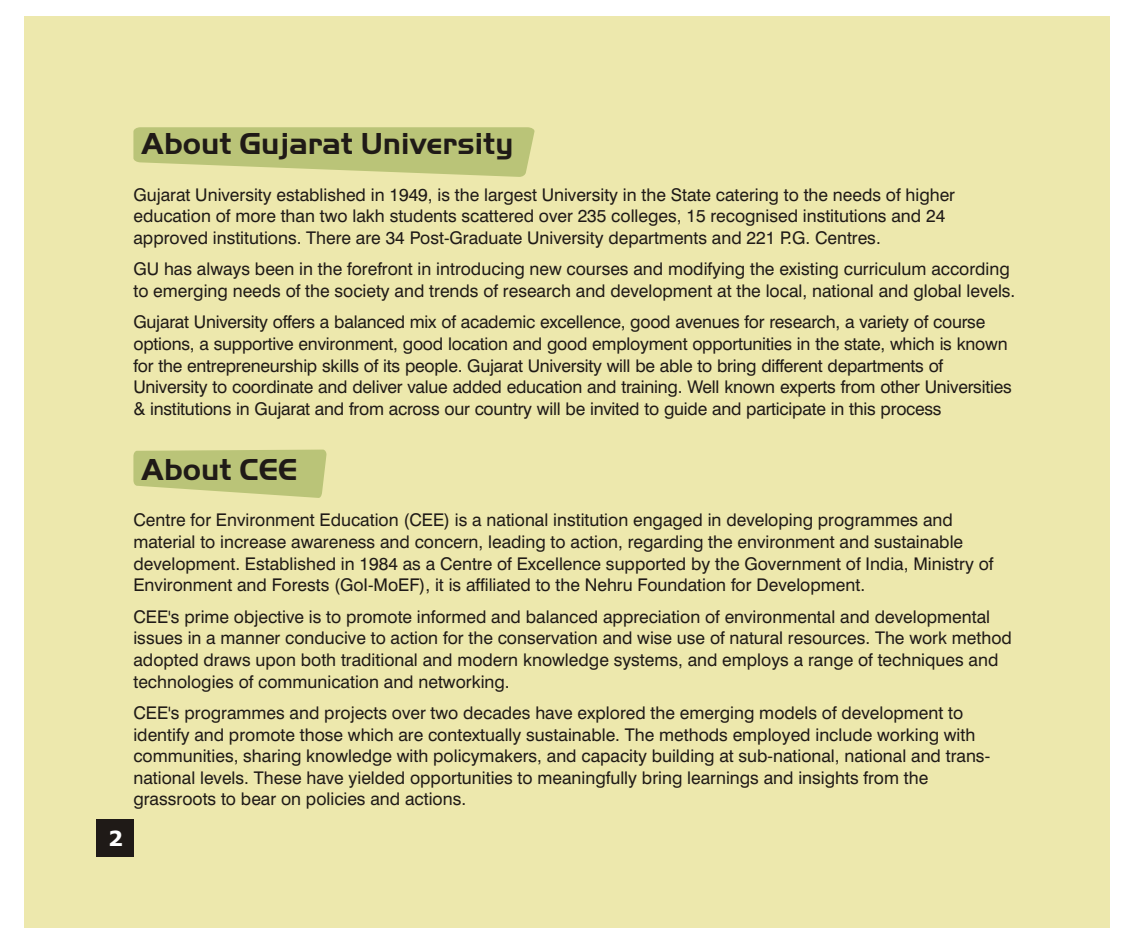
<style>
.page{position:relative;width:1134px;height:945px;background:#fff}
.page>*{position:absolute;margin:0;border:0;box-sizing:border-box;transform-origin:0 0}
.t1{font:31.5px "Handel Got D Bol";color:#1f1a17}
.t2{font:700 21px "Verdana";color:#fff}
.t3{font:17.5px/21.5px "Swis 721 BT";color:#1f1a17}
</style>
<div class="page">
<div style="left:24px;top:17px;width:1086px;height:911px;background:#ede8ad"></div>
<div style="left:96px;top:819px;width:37px;height:38px;background:#1f1a17"></div>
<svg style="left:133px;top:127px;width:402px;height:50px"></svg>
<svg style="left:133px;top:450px;width:194px;height:48px;background:#c1c97f"></svg>
<h1 class="t1" style="left:141px;top:129px;width:373px">About Gujarat University</h1>
<p class="t3" style="left:133px;top:185px;width:823px">Gujarat University established in 1949, is the largest University in the State catering to the needs of higher education of more than two lakh students scattered over 235 colleges, 15 recognised institutions and 24 approved institutions. There are 34 Post-Graduate University departments and 221 P.G. Centres.</p>
<p class="t3" style="left:133px;top:260px;width:883px">GU has always been in the forefront in introducing new courses and modifying the existing curriculum according to emerging needs of the society and trends of research and development at the local, national and global levels.</p>
<p class="t3" style="left:133px;top:313px;width:880px">Gujarat University offers a balanced mix of academic excellence, good avenues for research, a variety of course options, a supportive environment, good location and good employment opportunities in the state, which is known for the entrepreneurship skills of its people. Gujarat University will be able to bring different departments of University to coordinate and deliver value added education and training. Well known experts from other Universities &amp; institutions in Gujarat and from across our country will be invited to guide and participate in this process</p>
<p class="t2" style="left:108px;top:829px;width:16px">2</p>
<h1 class="t1" style="left:141px;top:454px;width:157px">About CEE</h1>
<p class="t3" style="left:133px;top:511px;width:862px">Centre for Environment Education (CEE) is a national institution engaged in developing programmes and material to increase awareness and concern, leading to action, regarding the environment and sustainable development. Established in 1984 as a Centre of Excellence supported by the Government of India, Ministry of Environment and Forests (GoI-MoEF), it is affiliated to the Nehru Foundation for Development.</p>
<p class="t3" style="left:133px;top:607px;width:880px">CEE's prime objective is to promote informed and balanced appreciation of environmental and developmental issues in a manner conducive to action for the conservation and wise use of natural resources. The work method adopted draws upon both traditional and modern knowledge systems, and employs a range of techniques and technologies of communication and networking.</p>
<p class="t3" style="left:133px;top:704px;width:858px">CEE's programmes and projects over two decades have explored the emerging models of development to identify and promote those which are contextually sustainable. The methods employed include working with communities, sharing knowledge with policymakers, and capacity building at sub-national, national and trans&shy;national levels. These have yielded opportunities to meaningfully bring learnings and insights from the grassroots to bear on policies and actions.</p>
</div>
